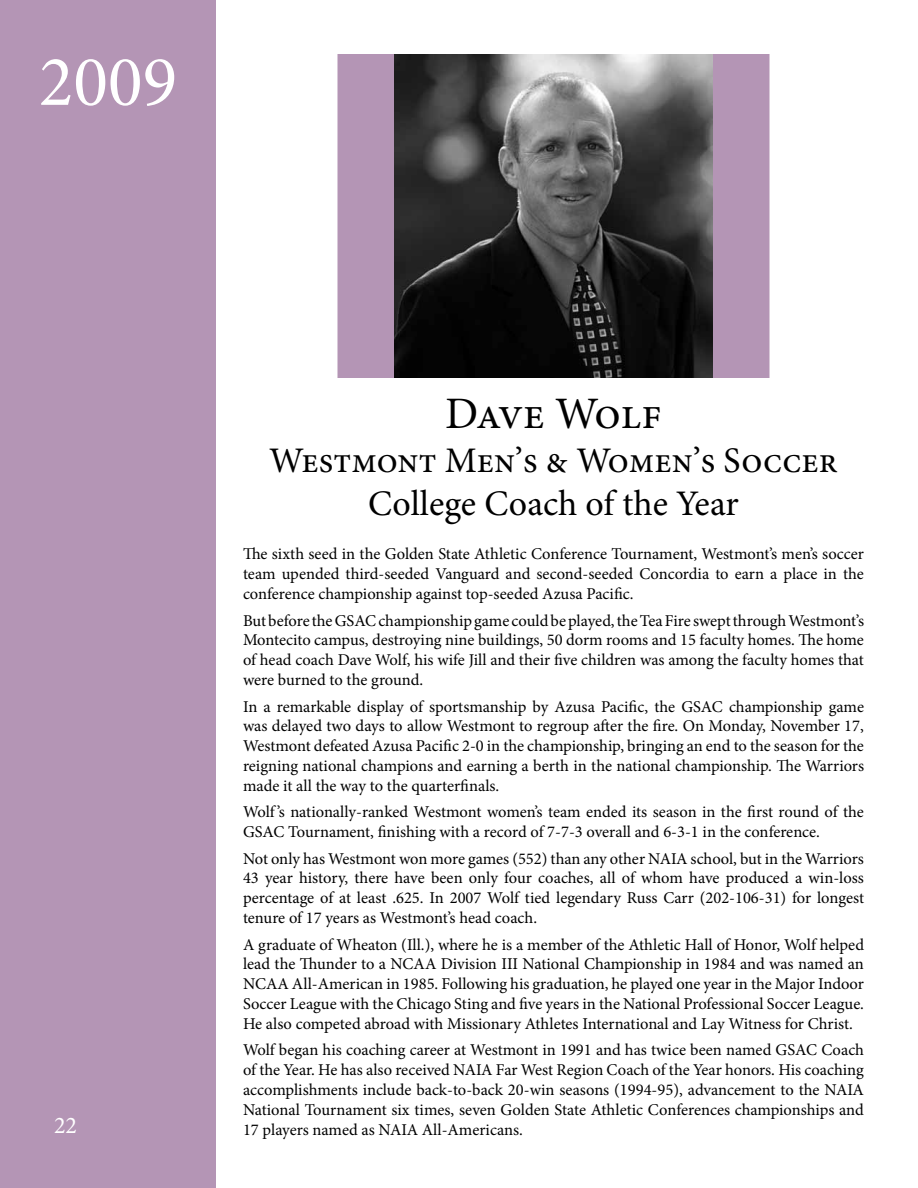
<style>
.page{position:relative;width:918px;height:1188px;background:#fff}
.page>*{position:absolute;margin:0;border:0;box-sizing:border-box;transform-origin:0 0}
.t1{font:72px "Minion Pro";color:#fff}
.t2{font:45px "Minion Pro";letter-spacing:-.045em;color:#000}
.t3{font:36px/43.2px "Minion Pro";color:#000;text-align:center}
.t4{font:24px "Minion Pro";color:#fff}
.t5{font:16.5px/19.8px "Minion Pro";color:#000;text-align:justify}
</style>
<div class="page">
<div style="left:0;top:0;width:216px;height:1188px;background:#b495b5"></div>
<div style="left:338px;top:54px;width:432px;height:324px;background:#b495b5;border:2px solid #b495b5"></div>
<img style="left:394px;top:54px;width:319px;height:323px">
<h1 class="t1" style="left:39px;top:34px;width:140px">2009</h1>
<h3 class="t4" style="left:54px;top:1109px;width:25px">22</h3>
<h2 class="t2" style="left:445px;top:384px;width:218px">Dave Wolf</h2>
<h3 class="t3" style="left:269px;top:439px;width:570px">Westmont Men’s &amp; Women’s Soccer<br>College Coach of the Year</h3>
<p class="t5" style="left:243px;top:544px;width:623px">The sixth seed in the Golden State Athletic Conference Tournament, Westmont’s men’s soccer team upended third-seeded Vanguard and second-seeded Concordia to earn a place in the conference championship against top-seeded Azusa Pacific.</p>
<p class="t5" style="left:243px;top:611px;width:623px">But before the GSAC championship game could be played, the Tea Fire swept through Westmont’s Montecito campus, destroying nine buildings, 50 dorm rooms and 15 faculty homes. The home of head coach Dave Wolf, his wife Jill and their five children was among the faculty homes that were burned to the ground.</p>
<p class="t5" style="left:243px;top:697px;width:623px">In a remarkable display of sportsmanship by Azusa Pacific, the GSAC championship game was delayed two days to allow Westmont to regroup after the fire. On Monday, November 17, Westmont defeated Azusa Pacific 2-0 in the championship, bringing an end to the season for the reigning national champions and earning a berth in the national championship. The Warriors made it all the way to the quarterfinals.</p>
<p class="t5" style="left:243px;top:802px;width:622px">Wolf’s nationally-ranked Westmont women’s team ended its season in the first round of the<br>GSAC Tournament, finishing with a record of 7-7-3 overall and 6-3-1 in the conference.</p>
<p class="t5" style="left:243px;top:849px;width:623px">Not only has Westmont won more games (552) than any other NAIA school, but in the Warriors 43 year history, there have been only four coaches, all of whom have produced a win-loss percentage of at least .625. In 2007 Wolf tied legendary Russ Carr (202-106-31) for longest tenure of 17 years as Westmont’s head coach.</p>
<p class="t5" style="left:243px;top:935px;width:623px">A graduate of Wheaton (Ill.), where he is a member of the Athletic Hall of Honor, Wolf helped lead the Thunder to a NCAA Division III National Championship in 1984 and was named an NCAA All-American in 1985. Following his graduation, he played one year in the Major Indoor Soccer League with the Chicago Sting and five years in the National Professional Soccer League.<br>He also competed abroad with Missionary Athletes International and Lay Witness for Christ.</p>
<p class="t5" style="left:243px;top:1040px;width:623px">Wolf began his coaching career at Westmont in 1991 and has twice been named GSAC Coach of the Year. He has also received NAIA Far West Region Coach of the Year honors. His coaching accomplishments include back-to-back 20-win seasons (1994-95), advancement to the NAIA National Tournament six times, seven Golden State Athletic Conferences championships and 17 players named as NAIA All-Americans.</p>
</div>
